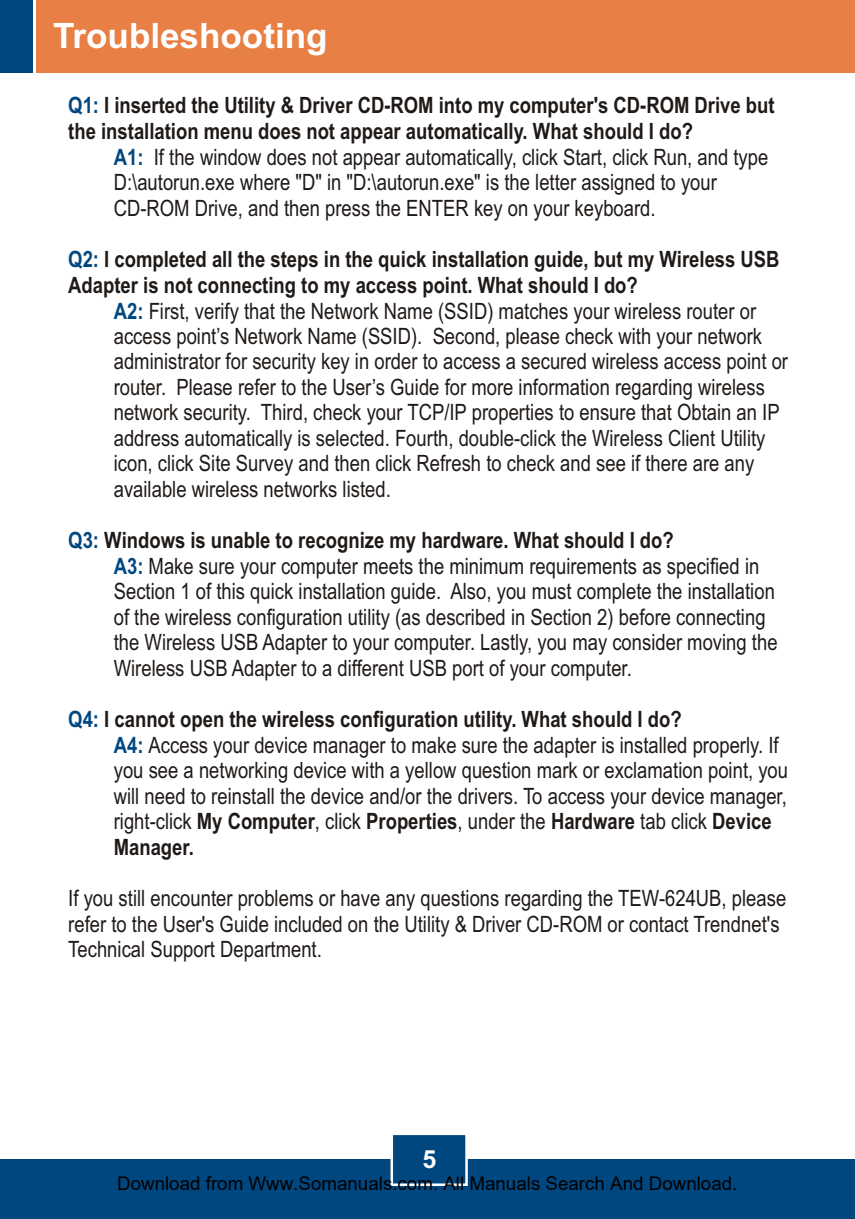
<style>
.page{position:relative;width:855px;height:1219px;background:#fff}
.page>*{position:absolute;margin:0;border:0;box-sizing:border-box;transform-origin:0 0}
.t1{font:700 35px "Arial";color:#fff}
.t2{font:700 25px "Arial";color:#fff}
.t3{font:22.5px/25.5px "Arial Narrow";color:#1f1a17}
.t4{font:700 22.5px "Arial Narrow";color:#1f1a17}
.t5{font:700 22.5px "Arial Narrow";color:#004780}
.t6{font:18.75px "Arial";color:#000}
.s1{color:#004780}
.s2{font-weight:700;color:#004780}
.s3{font-weight:700}
</style>
<div class="page">
<div style="left:0;top:1159px;width:854px;height:60px;background:#004780"></div>
<div style="left:36px;top:0;width:818px;height:72px;background:#e88045"></div>
<div style="left:0;top:0;width:33px;height:72px;background:#004780"></div>
<svg style="left:390px;top:1135px;width:78px;height:51px"></svg>
<h1 class="t1" style="left:53px;top:22px;width:276px">Troubleshooting</h1>
<p class="t4" style="left:68px;top:97px;width:707px"><span class="s1">Q1:</span> I inserted the Utility &amp; Driver CD-ROM into my computer's CD-ROM Drive but</p>
<p class="t5" style="left:114px;top:148px;width:31px">A1:</p>
<p class="t4" style="left:68px;top:123px;width:626px">the installation menu does not appear automatically. What should I do?</p>
<p class="t3" style="left:114px;top:146px;width:655px;text-indent:40px">If the window does not appear automatically, click Start, click Run, and type<br>D:\autorun.exe where "D" in "D:\autorun.exe" is the letter assigned to your<br>CD-ROM Drive, and then press the ENTER key on your keyboard.</p>
<p class="t4" style="left:68px;top:251px;width:712px"><span class="s1">Q2:</span> I completed all the steps in the quick installation guide, but my Wireless USB</p>
<p class="t3" style="left:114px;top:300px;width:643px"><span class="s2">A2:</span> First, verify that the Network Name (SSID) matches your wireless router or</p>
<p class="t4" style="left:68px;top:277px;width:571px">Adapter is not connecting to my access point. What should I do?</p>
<p class="t3" style="left:114px;top:325px;width:675px">access point’s Network Name (SSID). Second, please check with your network administrator for security key in order to access a secured wireless access point or router. Please refer to the User’s Guide for more information regarding wireless network security. Third, check your TCP/IP properties to ensure that Obtain an IP address automatically is selected. Fourth, double-click the Wireless Client Utility icon, click Site Survey and then click Refresh to check and see if there are any available wireless networks listed.</p>
<p class="t3" style="left:114px;top:529px;width:646px;text-indent:-45px"><span class="s2">Q3:</span> <span class="s3">Windows is unable to recognize my hardware. What should I do?<br></span><span class="s2">A3:</span> Make sure your computer meets the minimum requirements as specified in</p>
<p class="t3" style="left:114px;top:581px;width:665px">Section 1 of this quick installation guide. Also, you must complete the installation of the wireless configuration utility (as described in Section 2) before connecting the Wireless USB Adapter to your computer. Lastly, you may consider moving the Wireless USB Adapter to a different USB port of your computer.</p>
<p class="t3" style="left:114px;top:708px;width:666px;text-indent:-45px"><span class="s2">Q4:</span> <span class="s3">I cannot open the wireless configuration utility. What should I do?<br></span><span class="s2">A4:</span> Access your device manager to make sure the adapter is installed properly. If</p>
<p class="t3" style="left:114px;top:759px;width:675px">you see a networking device with a yellow question mark or exclamation point, you will need to reinstall the device and/or the drivers. To access your device manager, right-click <span class="s3">My Computer</span>, click <span class="s3">Properties</span>, under the <span class="s3">Hardware</span> tab click <span class="s3">Device Manager.</span></p>
<p class="t3" style="left:68px;top:888px;width:719px">If you still encounter problems or have any questions regarding the TEW-624UB, please refer to the User's Guide included on the Utility &amp; Driver CD-ROM or contact Trendnet's<br>Technical Support Department.</p>
<p class="t2" style="left:422px;top:1150px;width:15px">5</p>
<p class="t6" style="left:117px;top:1173px;width:621px">Download from Www.Somanuals.com. All Manuals Search And Download.</p>
</div>
